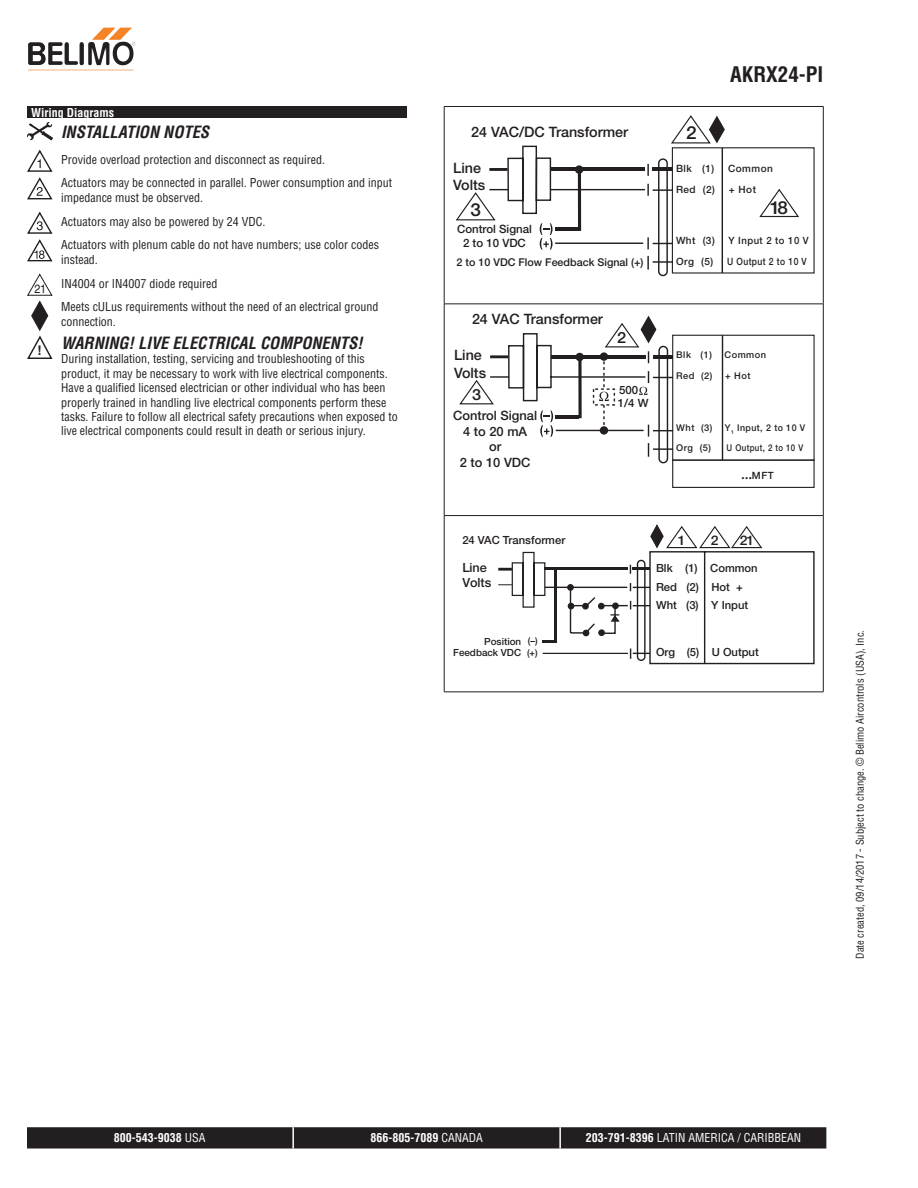
<style>
.page{position:relative;width:918px;height:1188px;background:#fff}
.page>*{position:absolute;margin:0;border:0;box-sizing:border-box;transform-origin:0 0}
.Header_AM_right{font:700 condensed 21px "Helvetica";color:#231f20}
.t1{font:500 18px "Helvetica Neue LT Std";color:#231f20;scale:1.05 1}
.t2{font:17.1px "Myriad Pro";color:#231f20}
.t3{font:italic 700 condensed 16.5px "Helvetica";color:#231f20}
.t4{font:500 15.45px "Helvetica Neue LT Std";color:#231f20;scale:1.05 1}
.t5{font:500 14.4px/17.2px "Helvetica Neue LT Std";color:#231f20}
.t6{font:500 14.25px/17.1px "Helvetica Neue LT Std";color:#231f20}
.t7{font:500 13.35px "Helvetica Neue";color:#231f20;scale:1.05 1}
.t8{font:700 13.35px "Arial";color:#231f20}
.t9{font:500 12.9px/15.5px "Helvetica Neue LT Std";color:#231f20;text-align:center}
.t10{font:500 12.6px/15.1px "Helvetica Neue";color:#231f20}
.t11{font:condensed 12px/14.4px "Helvetica";color:#231f20}
.Footer_AM_center{font:condensed 12px "Helvetica";color:#fff}
.Footer_AM_center-2{font:700 condensed 12px "Helvetica";color:#fff}
.Tabellentext_1mm_Ein{font:700 condensed 12px "Helvetica";color:#fff}
.t12{font:12px "Helvetica";color:#231f20;scale:.9 1}
.t13{font:500 11.4px/13.8px "Helvetica Neue LT Std";color:#231f20;text-align:center}
.t14{font:500 11.25px/18.5px "Helvetica Neue";color:#231f20}
.t15{font:500 10.8px "Helvetica Neue LT Std";color:#231f20}
.t16{font:condensed 10.5px "Helvetica";color:#231f20}
.t17{font:500 10.05px "Helvetica Neue LT Std";letter-spacing:.05em;color:#231f20}
.t18{font:500 10.05px "Helvetica Neue LT Std";letter-spacing:.05em;color:#231f20;scale:.85 1}
.t19{font:500 10.05px "Helvetica Neue LT Std";letter-spacing:.05em;color:#231f20;scale:.95 1}
.t20{font:500 9.9px/11.9px "Helvetica Neue";color:#231f20;text-align:right}
.t21{font:500 9.3px "Helvetica Neue LT Std";letter-spacing:.05em;color:#231f20}
.t22{font:500 9.3px "Helvetica Neue LT Std";letter-spacing:.05em;color:#231f20;scale:.95 1}
.t23{font:500 9.3px "Helvetica Neue LT Std";letter-spacing:.05em;color:#231f20;scale:.85 1}
.t24{font:500 9.15px/11.9px "Helvetica Neue";color:#231f20}
.s1{font-family:"Helvetica Neue LT Std";font-weight:500;font-size:10.05px}
.s2{font-weight:400}
.s3{font-weight:700}
</style>
<div class="page">
<div style="left:27px;top:106px;width:379px;height:12px;background:#231f20"></div>
<svg style="left:27px;top:122px;width:26px;height:18px"></svg>
<svg style="left:27px;top:150px;width:26px;height:49px"></svg>
<svg style="left:27px;top:212px;width:26px;height:49px"></svg>
<svg style="left:27px;top:274px;width:26px;height:85px"></svg>
<hr style="left:444px;top:107px;width:1px;height:197px;background:#231f20">
<hr style="left:823px;top:107px;width:1px;height:197px;background:#231f20">
<hr style="left:444px;top:304px;width:1px;height:211px;background:#231f20">
<hr style="left:823px;top:304px;width:1px;height:211px;background:#231f20">
<hr style="left:444px;top:516px;width:1px;height:176px;background:#231f20">
<hr style="left:823px;top:516px;width:1px;height:176px;background:#231f20">
<hr style="left:444px;top:106px;width:379px;height:1px;background:#231f20">
<hr style="left:444px;top:304px;width:379px;height:1px;background:#231f20">
<hr style="left:444px;top:515px;width:379px;height:1px;background:#231f20">
<hr style="left:444px;top:692px;width:379px;height:1px;background:#231f20">
<svg style="left:455px;top:115px;width:271px;height:161px"></svg>
<svg style="left:759px;top:189px;width:40px;height:29px"></svg>
<hr style="left:722px;top:335px;width:1px;height:125px;background:#231f20">
<div style="left:672px;top:335px;width:143px;height:126px;border:1px solid #231f20"></div>
<div style="left:672px;top:460px;width:143px;height:28px;border:1px solid #231f20"></div>
<svg style="left:459px;top:315px;width:216px;height:149px"></svg>
<hr style="left:545px;top:587px;width:82px;height:1px;background:#231f20">
<hr style="left:543px;top:653px;width:85px;height:1px;background:#231f20">
<svg style="left:498px;top:551px;width:48px;height:57px"></svg>
<hr style="left:498px;top:568px;width:14px;height:3px;background:#231f20">
<div style="left:567px;top:584px;width:7px;height:7px;border:1px solid #231f20;border-radius:50%"></div>
<hr style="left:545px;top:568px;width:83px;height:2px;background:#231f20">
<hr style="left:554px;top:568px;width:3px;height:75px;background:#231f20">
<hr style="left:543px;top:640px;width:14px;height:3px;background:#231f20">
<svg style="left:568px;top:524px;width:247px;height:140px"></svg>
<img style="left:91px;top:27px;width:41px;height:34px">
<svg style="left:27px;top:1127px;width:799px;height:22px;background:#2a2627"></svg>
<hr style="left:292px;top:1127px;width:2px;height:22px;background:#fff">
<hr style="left:559px;top:1127px;width:2px;height:22px;background:#fff">
<p class="Tabellentext_1mm_Ein" style="left:31px;top:105px;width:84px">Wiring Diagrams</p>
<p class="t3" style="left:61px;top:121px;width:150px">INSTALLATION NOTES</p>
<p class="t11" style="left:61px;top:152px;width:266px">Provide overload protection and disconnect as required.</p>
<p class="t11" style="left:61px;top:176px;width:333px">Actuators may be connected in parallel. Power consumption and input impedance must be observed.</p>
<p class="t11" style="left:61px;top:214px;width:206px">Actuators may also be powered by 24 VDC.</p>
<p class="t11" style="left:61px;top:238px;width:320px">Actuators with plenum cable do not have numbers; use color codes instead.</p>
<p class="t12" style="left:35px;top:282px;width:15px">21</p>
<p class="t11" style="left:61px;top:276px;width:158px">IN4004 or IN4007 diode required</p>
<p class="t11" style="left:61px;top:300px;width:319px">Meets cULus requirements without the need of an electrical ground connection.</p>
<p class="t8" style="left:38px;top:341px;width:6px">!</p>
<p class="t3" style="left:61px;top:333px;width:303px">WARNING! LIVE ELECTRICAL COMPONENTS!</p>
<p class="t11" style="left:61px;top:352px;width:338px">During installation, testing, servicing and troubleshooting of this product, it may be necessary to work with live electrical components.<br>Have a qualified licensed electrician or other individual who has been properly trained in handling live electrical components perform these tasks. Failure to follow all electrical safety precautions when exposed to live electrical components could result in death or serious injury.</p>
<p class="t5" style="left:471px;top:123px;width:159px">24 VAC/DC Transformer</p>
<p class="t5" style="left:453px;top:159px;width:34px">Line<br>Volts</p>
<p class="Header_AM_right" style="left:730px;top:61px;width:95px">AKRX24-PI</p>
<p class="t1" style="left:686px;top:122px;width:12px">2</p>
<p class="t17" style="left:676px;top:162px;width:40px">Blk (1)</p>
<p class="t17" style="left:728px;top:162px;width:46px">Common</p>
<p class="t17" style="left:676px;top:183px;width:41px">Red (2)</p>
<p class="t17" style="left:729px;top:183px;width:29px">+ Hot</p>
<p class="t1" style="left:470px;top:199px;width:12px">3</p>
<p class="t1" style="left:770px;top:197px;width:19px">18</p>
<p class="t13" style="left:457px;top:222px;width:76px">Control Signal<br>2 to 10 VDC</p>
<p class="t17" style="left:676px;top:235px;width:40px">Wht (3)</p>
<p class="t19" style="left:729px;top:235px;width:86px">Y Input 2 to 10 V</p>
<p class="t15" style="left:457px;top:256px;width:188px">2 to 10 VDC Flow Feedback Signal (+)</p>
<p class="t17" style="left:676px;top:255px;width:39px">Org (5)</p>
<p class="t18" style="left:727px;top:255px;width:95px">U Output 2 to 10 V</p>
<p class="t6" style="left:472px;top:311px;width:132px">24 VAC Transformer</p>
<p class="t6" style="left:454px;top:347px;width:34px">Line<br>Volts</p>
<p class="t4" style="left:472px;top:386px;width:10px">3</p>
<p class="t9" style="left:453px;top:408px;width:85px">Control Signal<br>4 to 20 mA<br>or<br>2 to 10 VDC</p>
<p class="t4" style="left:617px;top:329px;width:10px">2</p>
<p class="t13" style="left:618px;top:384px;width:32px;line-height:12.5px;text-align:left">500<br>1/4 W</p>
<p class="t21" style="left:676px;top:350px;width:37px">Blk (1)</p>
<p class="t21" style="left:725px;top:350px;width:43px">Common</p>
<p class="t21" style="left:676px;top:371px;width:38px">Red (2)</p>
<p class="t21" style="left:725px;top:371px;width:27px">+ Hot</p>
<p class="t21" style="left:676px;top:422px;width:37px">Wht (3)</p>
<p class="t22" style="left:725px;top:422px;width:86px">Y<sub>1</sub> Input, 2 to 10 V</p>
<p class="t21" style="left:676px;top:442px;width:36px">Org (5)</p>
<p class="t23" style="left:727px;top:442px;width:92px">U Output, 2 to 10 V</p>
<p class="t2" style="left:741px;top:463px;width:34px">...<span class="s1">MFT</span></p>
<p class="t14" style="left:462px;top:531px;width:104px">24 VAC Transformer</p>
<p class="t7" style="left:678px;top:532px;width:9px">1</p>
<p class="t7" style="left:711px;top:532px;width:9px">2</p>
<p class="t7" style="left:740px;top:532px;width:15px">21</p>
<p class="t10" style="left:462px;top:560px;width:31px">Line<br>Volts</p>
<p class="t24" style="left:527px;top:635px;width:12px">(–) (+)</p>
<p class="t20" style="left:453px;top:635px;width:70px">Position<br>Feedback VDC</p>
<p class="t14" style="left:656px;top:559px;width:103px">Blk (1) Common<br>Red (2) Hot +<br>Wht (3) Y Input</p>
<p class="t14" style="left:656px;top:643px;width:104px">Org (5) U Output</p>
<p class="t16" style="left:853px;top:959px;width:330px;rotate:-90deg">Date created, 09/14/2017 - Subject to change. © Belimo Aircontrols (USA), Inc.</p>
<p class="Footer_AM_center-2" style="left:114px;top:1130px;width:93px">800-543-9038 <span class="s2">USA</span></p>
<p class="Footer_AM_center-2" style="left:371px;top:1130px;width:114px">866-805-7089 <span class="s2">CANADA</span></p>
<p class="Footer_AM_center" style="left:586px;top:1130px;width:217px"><span class="s3">203-791-8396</span> LATIN AMERICA / CARIBBEAN</p>
</div>
